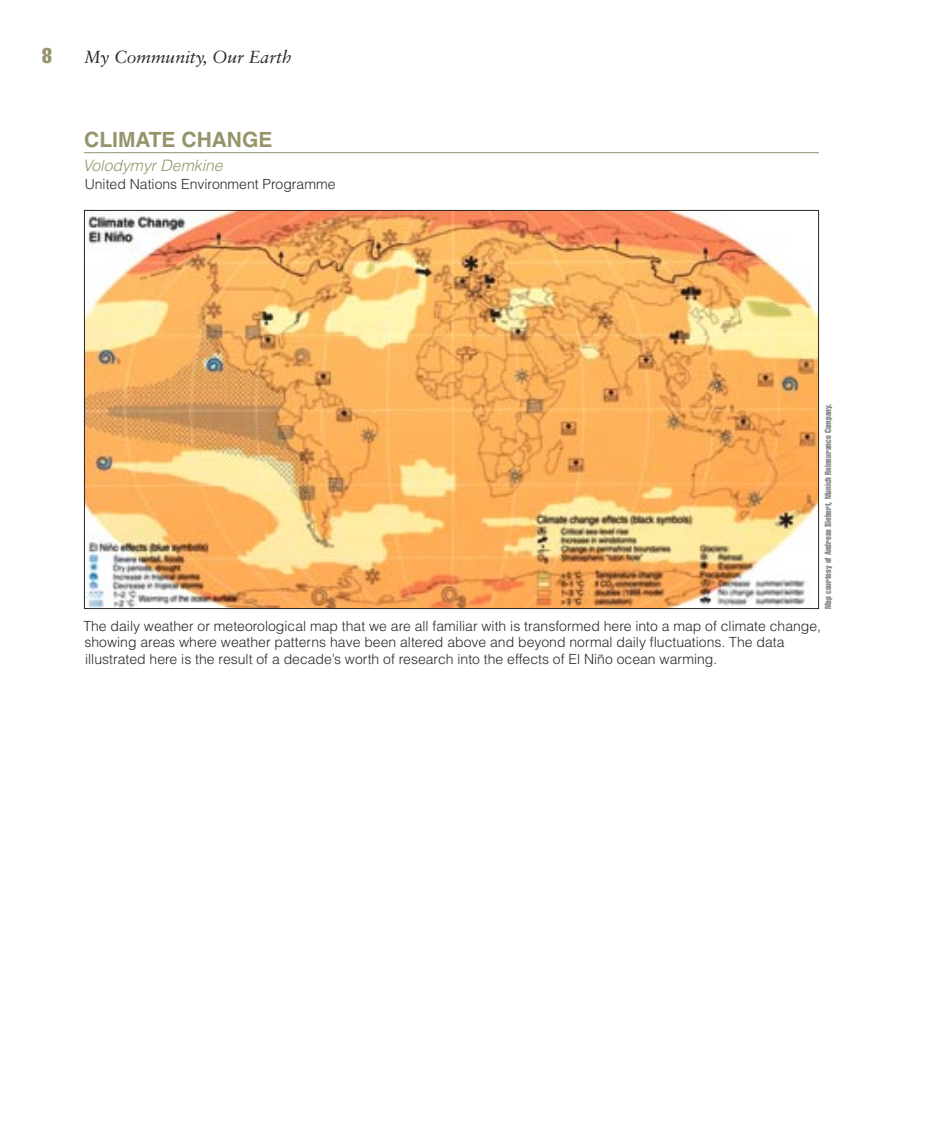
<style>
.page{position:relative;width:945px;height:1134px;background:#fff}
.page>*{position:absolute;margin:0;border:0;box-sizing:border-box;transform-origin:0 0}
.t1{font:700 21px "Helvetica";color:#97946c}
.t2{font:extra-condensed 21px "Helvetica";color:#97946c}
.t3{font:17.5px "Sabon Italic Os F";color:#2a2828}
.t4{font:italic 300 15.75px "Helvetica";color:#97946c}
.t5{font:300 14px/16.8px "Helvetica";color:#2a2828}
.t6{font:extra-condensed 8.75px "Helvetica";color:#848689}
</style>
<div class="page">
<hr style="left:84px;top:152px;width:735px;height:1px;background:#97946c">
<img style="left:86px;top:212px;width:731px;height:395px">
<h1 class="t2" style="left:42px;top:42px;width:11px">8</h1>
<p class="t3" style="left:84px;top:47px;width:209px">My Community, Our Earth</p>
<h1 class="t1" style="left:84px;top:127px;width:190px">CLIMATE CHANGE</h1>
<p class="t4" style="left:83px;top:156px;width:142px">Volodymyr Demkine</p>
<p class="t5" style="left:85px;top:175px;width:252px">United Nations Environment Programme</p>
<p class="t6" style="left:823px;top:609px;width:207px;rotate:-90deg">Map courtesy of Andreas Siebert, Munich Reinsurance Company.</p>
<p class="t5" style="left:83px;top:617px;width:739px">The daily weather or meteorological map that we are all familiar with is transformed here into a map of climate change, showing areas where weather patterns have been altered above and beyond normal daily fluctuations. The data illustrated here is the result of a decade’s worth of research into the effects of El Niño ocean warming.</p>
</div>
